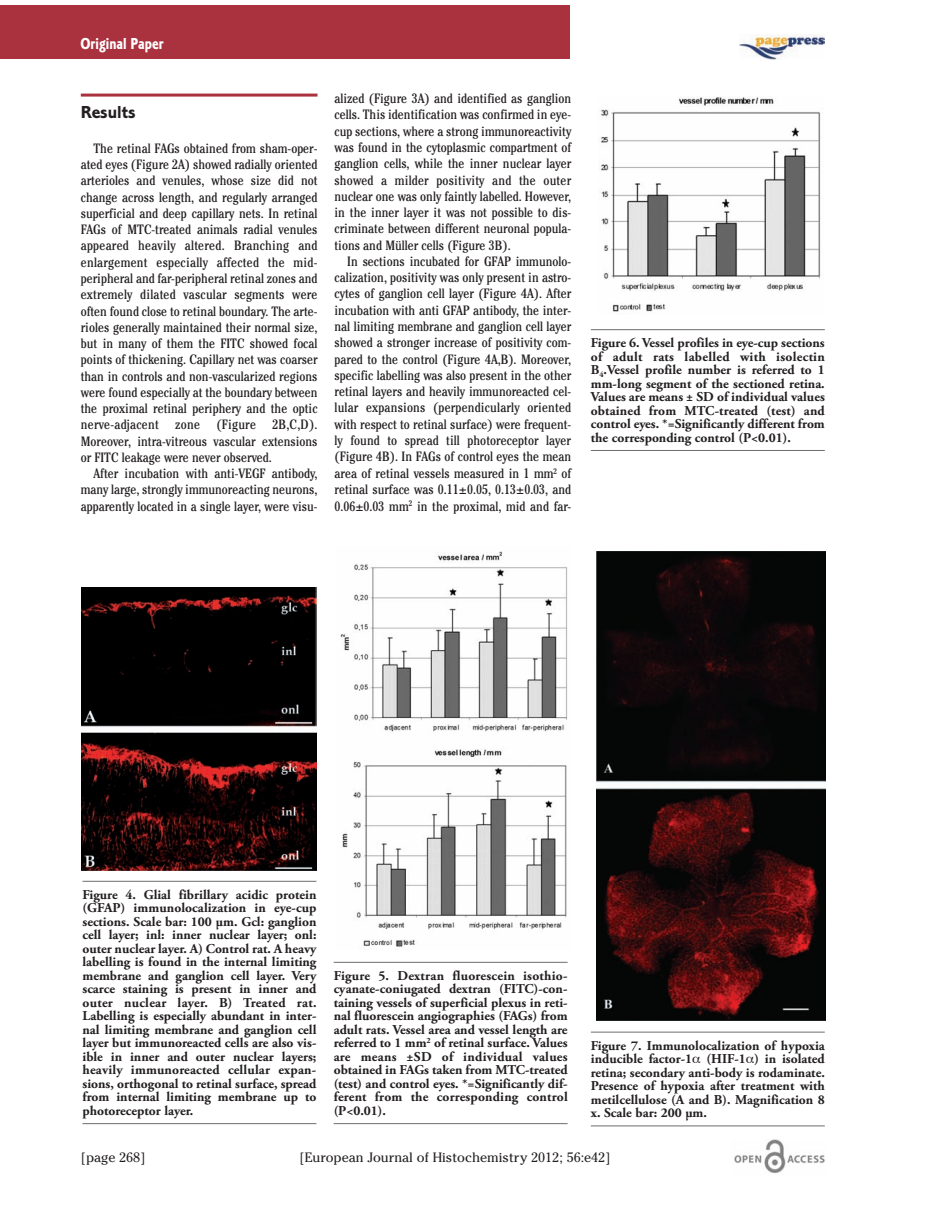
<style>
.page{position:relative;width:927px;height:1225px;background:#fff}
.page>*{position:absolute;margin:0;border:0;box-sizing:border-box;transform-origin:0 0}
.t1{font:18px "Corinthian Bold Plain";color:#231f20}
.t2{font:16.5px "Corinthian Bold Condensed Plain";color:#fff}
.t3{font:condensed 13.5px/16.2px "Cheltenham";color:#231f20;text-align:justify}
.t4{font:700 13.5px/13.5px "Adobe Garamond Pro";color:#231f20;text-align:justify}
.t5{font:13.5px "Cheltenham";color:#231f20}
</style>
<div class="page">
<div style="left:0;top:6px;width:570px;height:53px;background:#aa323f"></div>
<hr style="left:81px;top:94px;width:236px;height:3px;background:#aa323f">
<img style="left:734px;top:1140px;width:91px;height:33px">
<img style="left:740px;top:34px;width:84px;height:26px">
<img style="left:81px;top:587px;width:235px;height:284px">
<hr style="left:82px;top:881px;width:234px;height:1px;background:#6c6d70">
<hr style="left:82px;top:1123px;width:234px;height:1px;background:#6c6d70">
<img style="left:340px;top:551px;width:228px;height:396px">
<hr style="left:334px;top:962px;width:234px;height:1px;background:#6c6d70">
<hr style="left:334px;top:1123px;width:234px;height:1px;background:#6c6d70">
<img style="left:600px;top:96px;width:221px;height:216px">
<hr style="left:591px;top:329px;width:234px;height:1px;background:#6c6d70">
<hr style="left:591px;top:450px;width:234px;height:1px;background:#6c6d70">
<img style="left:596px;top:552px;width:230px;height:468px">
<hr style="left:591px;top:1031px;width:234px;height:1px;background:#6c6d70">
<hr style="left:591px;top:1125px;width:234px;height:1px;background:#6c6d70">
<p class="t2" style="left:80px;top:38px;width:85px">Original Paper</p>
<h1 class="t1" style="left:81px;top:106px;width:56px">Results</h1>
<p class="t3" style="left:81px;top:141px;width:238px;text-indent:13px">The retinal FAGs obtained from sham-oper&shy;ated eyes (Figure 2A) showed radially oriented arterioles and venules, whose size did not change across length, and regularly arranged superficial and deep capillary nets. In retinal FAGs of MTC-treated animals radial venules appeared heavily altered. Branching and enlargement especially affected the mid&shy;peripheral and far-peripheral retinal zones and extremely dilated vascular segments were often found close to retinal boundary. The arte&shy;rioles generally maintained their normal size, but in many of them the FITC showed focal points of thickening. Capillary net was coarser than in controls and non-vascularized regions were found especially at the boundary between the proximal retinal periphery and the optic nerve-adjacent zone (Figure 2B,C,D).<br>Moreover, intra-vitreous vascular extensions or FITC leakage were never observed.</p>
<p class="t3" style="left:81px;top:466px;width:238px;text-indent:13px">After incubation with anti-VEGF antibody, many large, strongly immunoreacting neurons, apparently located in a single layer, were visu-</p>
<p class="t3" style="left:334px;top:92px;width:238px">alized (Figure 3A) and identified as ganglion cells. This identification was confirmed in eye&shy;cup sections, where a strong immunoreactivity was found in the cytoplasmic compartment of ganglion cells, while the inner nuclear layer showed a milder positivity and the outer nuclear one was only faintly labelled. However, in the inner layer it was not possible to dis&shy;criminate between different neuronal popula&shy;tions and Müller cells (Figure 3B).</p>
<p class="t3" style="left:334px;top:254px;width:238px;text-indent:13px">In sections incubated for GFAP immunolo&shy;calization, positivity was only present in astro&shy;cytes of ganglion cell layer (Figure 4A). After incubation with anti GFAP antibody, the inter&shy;nal limiting membrane and ganglion cell layer showed a stronger increase of positivity com&shy;pared to the control (Figure 4A,B). Moreover, specific labelling was also present in the other retinal layers and heavily immunoreacted cel&shy;lular expansions (perpendicularly oriented with respect to retinal surface) were frequent&shy;ly found to spread till photoreceptor layer (Figure 4B). In FAGs of control eyes the mean area of retinal vessels measured in 1 mm<sup>2</sup> of retinal surface was 0.11±0.05, 0.13±0.03, and 0.06±0.03 mm<sup>2</sup> in the proximal, mid and far-</p>
<p class="t4" style="left:591px;top:337px;width:236px">Figure 6. Vessel profiles in eye-cup sections of adult rats labelled with isolectin B<sub>4</sub>.Vessel profile number is referred to 1 mm-long segment of the sectioned retina.<br>Values are means ± SD of individual values obtained from MTC-treated (test) and control eyes. *=Significantly different from the corresponding control (P&lt;0.01).</p>
<p class="t4" style="left:82px;top:889px;width:236px">Figure 4. Glial fibrillary acidic protein (GFAP) immunolocalization in eye-cup sections. Scale bar: 100 µm. Gcl: ganglion cell layer; inl: inner nuclear layer; onl: outer nuclear layer. A) Control rat. A heavy labelling is found in the internal limiting membrane and ganglion cell layer. Very scarce staining is present in inner and outer nuclear layer. B) Treated rat.<br>Labelling is especially abundant in inter&shy;nal limiting membrane and ganglion cell layer but immunoreacted cells are also vis&shy;ible in inner and outer nuclear layers; heavily immunoreacted cellular expan&shy;sions, orthogonal to retinal surface, spread from internal limiting membrane up to photoreceptor layer.</p>
<p class="t4" style="left:334px;top:970px;width:236px">Figure 5. Dextran fluorescein isothio&shy;cyanate-coniugated dextran (FITC)-con&shy;taining vessels of superficial plexus in reti&shy;nal fluorescein angiographies (FAGs) from adult rats. Vessel area and vessel length are referred to 1 mm<sup>2</sup> of retinal surface. Values are means ±SD of individual values obtained in FAGs taken from MTC-treated (test) and control eyes. *=Significantly dif&shy;ferent from the corresponding control (P&lt;0.01).</p>
<p class="t4" style="left:591px;top:1039px;width:235px">Figure 7. Immunolocalization of hypoxia inducible factor-1 (HIF-1 ) in isolated retina; secondary anti-body is rodaminate.<br>Presence of hypoxia after treatment with metilcellulose (A and B). Magnification 8 x. Scale bar: 200 µm.</p>
<p class="t5" style="left:81px;top:1149px;width:66px">[page 268]</p>
<p class="t5" style="left:299px;top:1149px;width:313px">[European Journal of Histochemistry 2012; 56:e42]</p>
</div>
